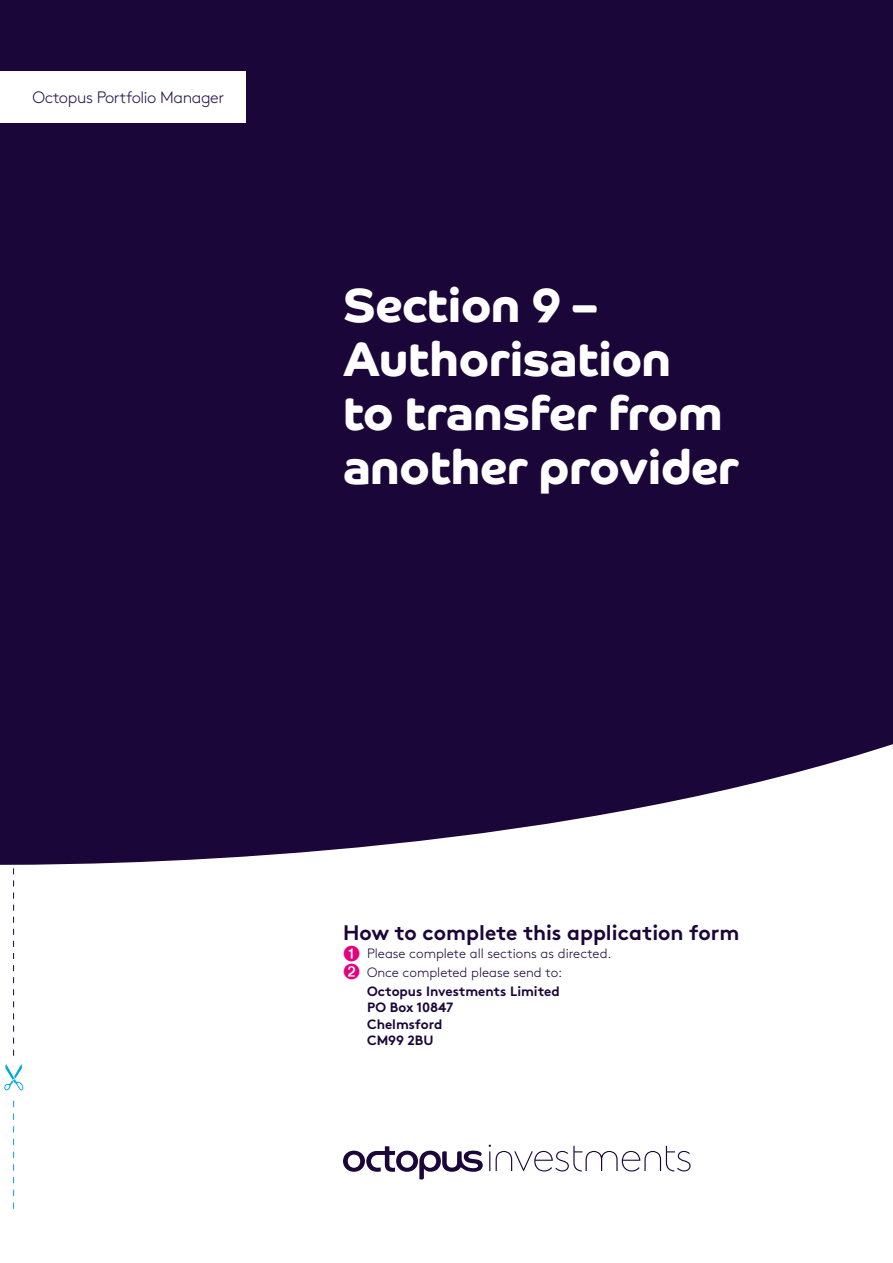
<style>
.page{position:relative;width:893px;height:1263px;background:#fff}
.page>*{position:absolute;margin:0;border:0;box-sizing:border-box;transform-origin:0 0}
.t1{font:700 48px/54px "Co Headline";letter-spacing:-.005em;color:#fff}
.t2{font:700 21px "Brown";color:#1b063a}
.t3{font:300 16.5px "Brown";letter-spacing:-.025em;color:#261547}
.t4{font:300 13.5px "Brown";color:#1b063a}
.t5{font:700 13.5px/16.5px "Brown";color:#1b063a}
.s1{color:#e6007c}
</style>
<div class="page">
<div style="left:0;top:0;width:893px;height:865px;background:#1b063a"></div>
<svg style="left:343px;top:1144px;width:348px;height:35px"></svg>
<svg style="left:13px;top:46px;width:1px;height:1010px"></svg>
<svg style="left:4px;top:1064px;width:19px;height:26px"></svg>
<svg style="left:13px;top:1101px;width:1px;height:108px"></svg>
<div style="left:0;top:71px;width:245px;height:51px;background:#fff"></div>
<p class="t3" style="left:33px;top:85px;width:193px">Octopus Portfolio Manager</p>
<h1 class="t1" style="left:343px;top:278px;width:397px">Section 9 –<br>Authorisation<br>to transfer from another provider</h1>
<h2 class="t2" style="left:343px;top:915px;width:398px">How to complete this application form</h2>
<p class="t4" style="left:343px;top:944px;width:270px"><span class="s1">➊</span> Please complete all sections as directed.</p>
<p class="t4" style="left:343px;top:962px;width:221px"><span class="s1">➋</span> Once completed please send to:</p>
<p class="t5" style="left:367px;top:981px;width:194px">Octopus Investments Limited</p>
<p class="t5" style="left:367px;top:998px;width:88px">PO Box 10847<br>Chelmsford<br>CM99 2BU</p>
</div>
